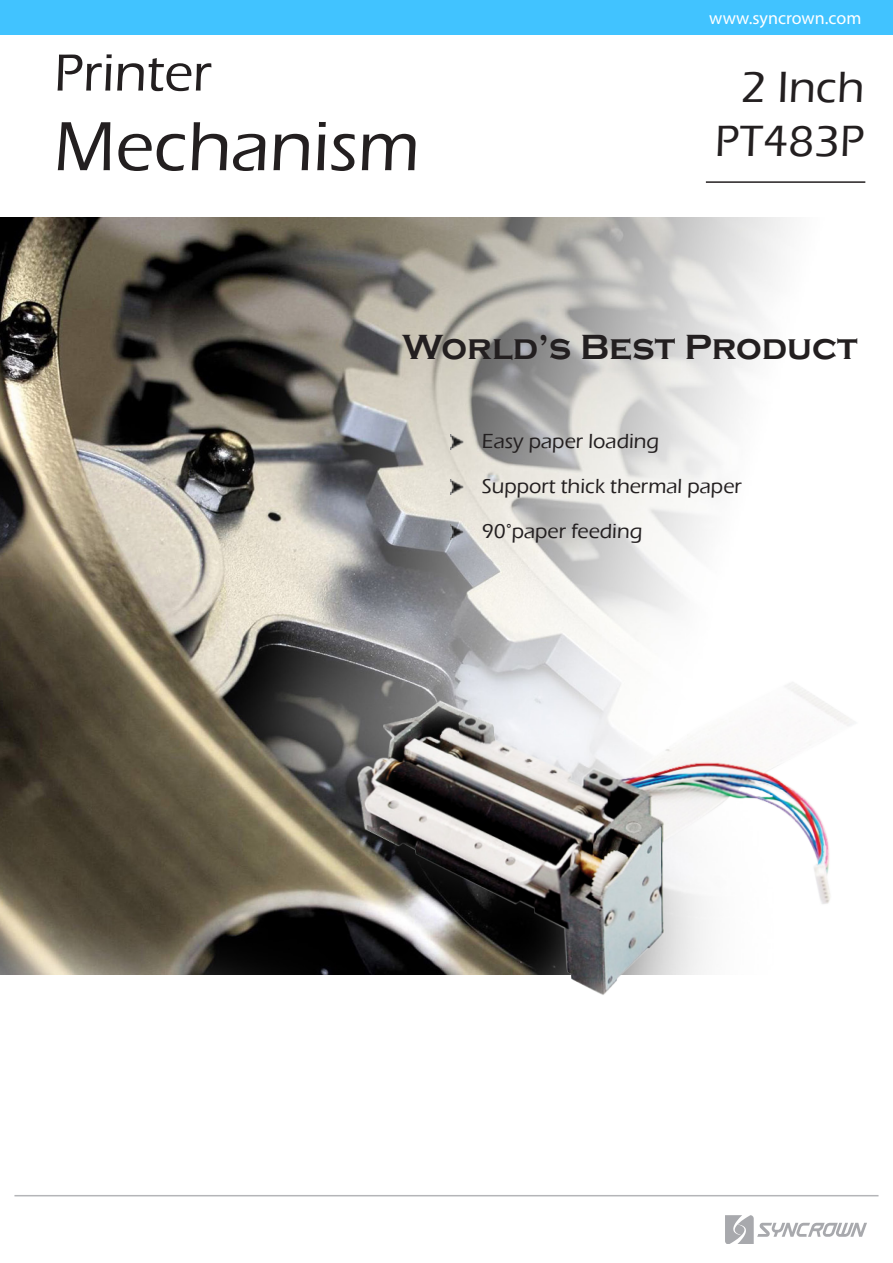
<style>
.page{position:relative;width:893px;height:1263px;background:#fff}
.page>*{position:absolute;margin:0;border:0;box-sizing:border-box;transform-origin:0 0}
.t1{font:500 72px "Eras ITC";color:#231f20}
.t2{font:500 54px "Eras ITC";color:#231f20}
.t3{font:500 45px "Eras ITC";color:#231f20}
.t4{font:700 36px "Copperplate Gothic";color:#231f20}
.t5{font:500 21px "Eras ITC";color:#231f20}
.t6{font:18px "Myriad Pro";color:#fff}
</style>
<div class="page">
<img style="left:0;top:217px;width:791px;height:758px">
<div style="left:0;top:0;width:893px;height:35px;background:#41c3ff"></div>
<hr style="left:706px;top:181px;width:159px;height:2px;background:#231f20">
<img style="left:451px;top:435px;width:12px;height:15px">
<img style="left:451px;top:479px;width:12px;height:15px">
<img style="left:451px;top:524px;width:12px;height:15px">
<img style="left:352px;top:676px;width:504px;height:319px">
<hr style="left:14px;top:1195px;width:864px;height:1px;background:#b4b5b8">
<svg style="left:725px;top:1215px;width:142px;height:29px"></svg>
<p class="t2" style="left:54px;top:42px;width:159px">Printer</p>
<p class="t1" style="left:54px;top:106px;width:367px">Mechanism</p>
<p class="t6" style="left:709px;top:7px;width:154px">www.syncrown.com</p>
<p class="t3" style="left:740px;top:61px;width:125px">2 Inch</p>
<p class="t3" style="left:715px;top:115px;width:151px">PT483P</p>
<p class="t4" style="left:403px;top:327px;width:457px">World’s Best Product</p>
<p class="t5" style="left:482px;top:429px;width:179px">Easy paper loading</p>
<p class="t5" style="left:482px;top:474px;width:261px">Support thick thermal paper</p>
<p class="t5" style="left:482px;top:519px;width:162px">90°paper feeding</p>
</div>
